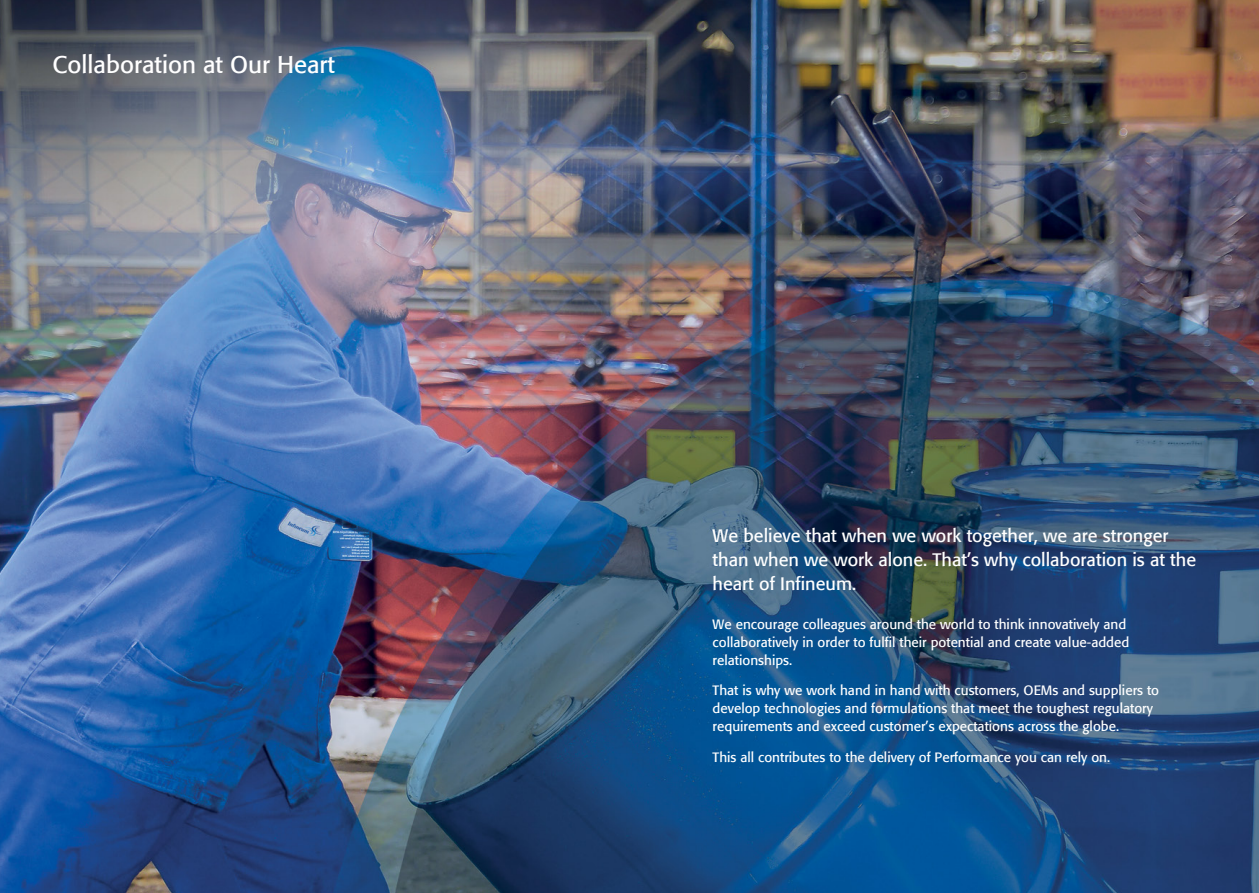
<style>
.page{position:relative;width:1259px;height:893px;background:#fff}
.page>*{position:absolute;margin:0;border:0;box-sizing:border-box;transform-origin:0 0}
.t1{font:24px "Formata";color:#fff}
.t2{font:18px/24px "Formata";color:#fff}
.t3{font:13.5px/18px "Formata";color:#fff}
</style>
<div class="page">
<img style="left:0;top:0;width:1259px;height:893px">
<h1 class="t1" style="left:52px;top:50px;width:284px">Collaboration at Our Heart</h1>
<h2 class="t2" style="left:712px;top:524px;width:485px">We believe that when we work together, we are stronger than when we work alone. That’s why collaboration is at the heart of Infineum.</h2>
<p class="t3" style="left:712px;top:615px;width:418px">We encourage colleagues around the world to think innovatively and collaboratively in order to fulfil their potential and create value-added relationships.</p>
<p class="t3" style="left:712px;top:682px;width:448px">That is why we work hand in hand with customers, OEMs and suppliers to develop technologies and formulations that meet the toughest regulatory requirements and exceed customer’s expectations across the globe.</p>
<p class="t3" style="left:712px;top:748px;width:399px">This all contributes to the delivery of Performance you can rely on.</p>
</div>
